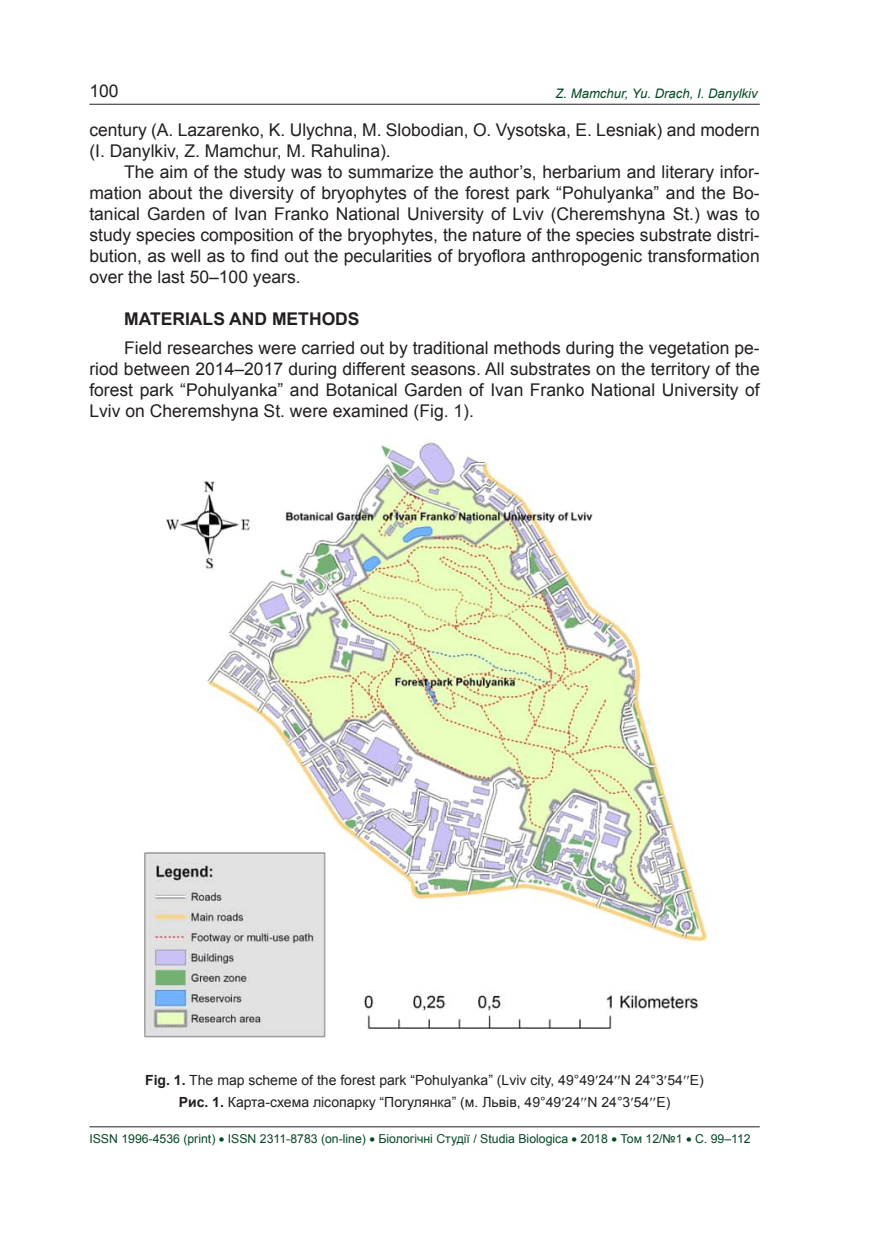
<style>
.page{position:relative;width:869px;height:1241px;background:#fff}
.page>*{position:absolute;margin:0;border:0;box-sizing:border-box;transform-origin:0 0}
.t1{font:17.5px/21px "Arial";color:#231f20;text-align:justify}
.t2{font:700 17.5px "Arial";color:#231f20}
.t3{font:14px/21.7px "Arial";color:#231f20;text-align:center}
.t4{font:italic 13.12px "Arial";color:#044822}
.t5{font:12.25px "Arial";color:#044822}
.s1{font-weight:700}
</style>
<div class="page">
<hr style="left:89px;top:104px;width:670px;height:1px;background:#231f20">
<hr style="left:89px;top:1126px;width:670px;height:1px;background:#231f20">
<img style="left:144px;top:442px;width:563px;height:596px">
<p class="t1" style="left:89px;top:81px;width:31px">100</p>
<p class="t4" style="left:555px;top:89px;width:204px">Z. Mamchur, Yu. Drach, I. Danylkiv</p>
<p class="t1" style="left:89px;top:121px;width:671px">century (A. Lazarenko, K. Ulychna, M. Slobodian, O. Vysotska, E. Lesniak) and modern (I. Danylkiv, Z. Mamchur, M. Rahulina).</p>
<p class="t1" style="left:89px;top:163px;width:671px;text-indent:35px">The aim of the study was to summarize the author’s, herbarium and literary infor&shy;mation about the diversity of bryophytes of the forest park “Pohulyanka” and the Bo&shy;tanical Garden of Ivan Franko National University of Lviv (Cheremshyna St.) was to study species composition of the bryophytes, the nature of the species substrate distri&shy;bution, as well as to find out the pecularities of bryoflora anthropogenic transformation over the last 50–100 years.</p>
<p class="t2" style="left:124px;top:312px;width:237px">MATERIALS AND METHODS</p>
<p class="t1" style="left:89px;top:338px;width:671px;text-indent:35px">Field researches were carried out by traditional methods during the vegetation pe&shy;riod between 2014–2017 during different seasons. All substrates on the territory of the forest park “Pohulyanka” and Botanical Garden of Ivan Franko National University of Lviv on Cheremshyna St. were examined (Fig. 1).</p>
<p class="t3" style="left:145px;top:1070px;width:560px"><span class="s1">Fig. 1.</span> The map scheme of the forest park “Pohulyanka” (Lviv city, 49°49 24 N 24°3 54 E)<br><span class="s1">Рис. 1.</span> Карта-схема лісопарку “Погулянка” (м. Львів, 49°49 24 N 24°3 54 E)</p>
<p class="t5" style="left:89px;top:1134px;width:662px">ISSN 1996-4536 (print) • ISSN 2311-8783 (on-line) • Біологічні Студії / Studia Biologica • 2018 • Том 12/№1 • С. 99–112</p>
</div>
